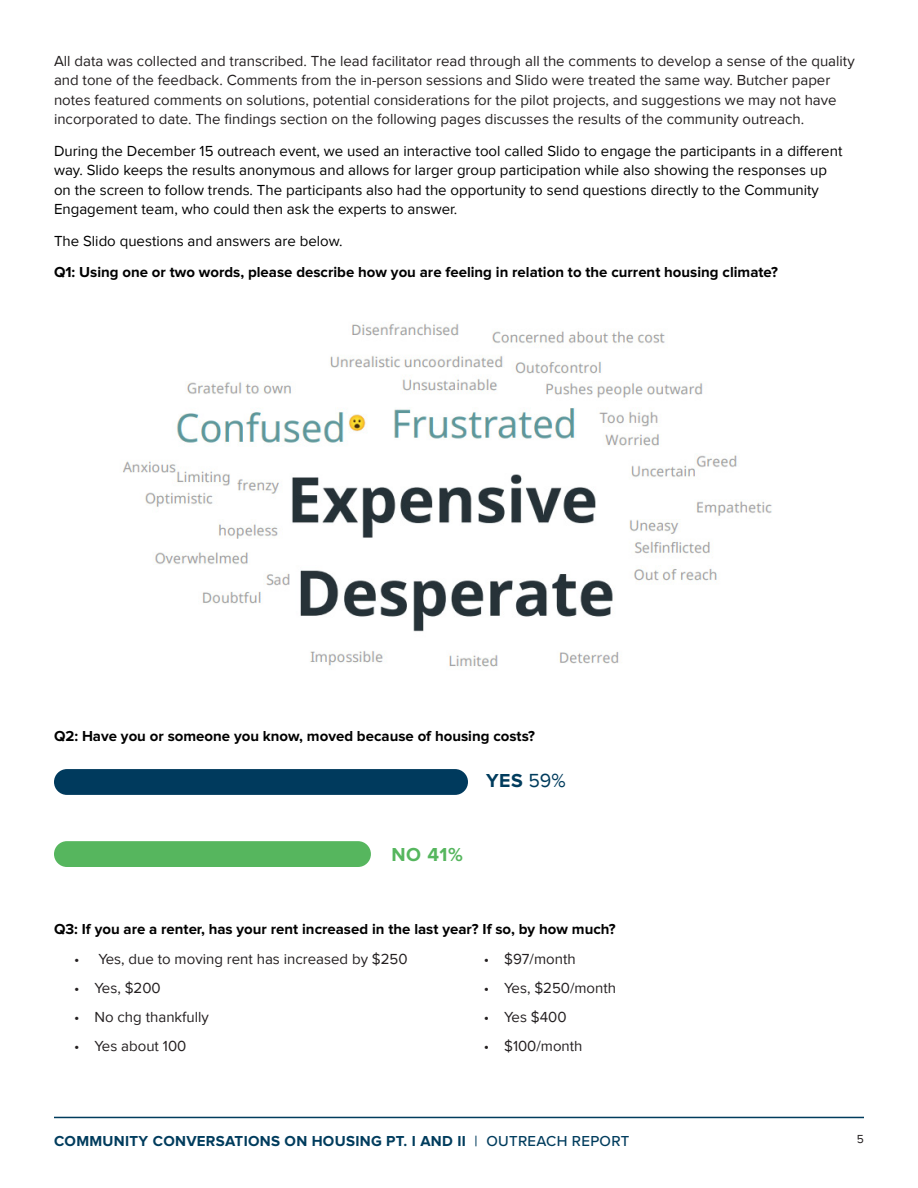
<style>
.page{position:relative;width:918px;height:1188px;background:#fff}
.page>*{position:absolute;margin:0;border:0;box-sizing:border-box;transform-origin:0 0}
.Regular_Paragraph{font:700 19.5px "Proxima Nova";color:#003c5d}
.Regular_Paragraph-2{font:700 19.5px "Proxima Nova";color:#56b65e}
.Regular_Paragraph-3{font:15px/19.5px "Proxima Nova";color:#231f20}
.Regular_Paragraph-4{font:15px/19.5px "Proxima Nova";color:#000}
.Regular_Paragraph-5{font:700 15px "Proxima Nova";color:#000}
.t1{font:700 15px "Proxima Nova";letter-spacing:.02em;color:#003c5d}
.t2{font:12px "Proxima Nova";color:#231f20}
.s1{font-weight:400}
.s2{font-weight:500}
</style>
<div class="page">
<hr style="left:54px;top:1117px;width:810px;height:1px;background:#003c5d">
<img style="left:123px;top:322px;width:649px;height:348px">
<div style="left:54px;top:769px;width:414px;height:26px;background:#003a5d;border-radius:13px"></div>
<div style="left:54px;top:841px;width:317px;height:26px;background:#56b65e;border-radius:13px"></div>
<p class="Regular_Paragraph-3" style="left:54px;top:51px;width:802px">All data was collected and transcribed. The lead facilitator read through all the comments to develop a sense of the quality and tone of the feedback. Comments from the in-person sessions and Slido were treated the same way. Butcher paper notes featured comments on solutions, potential considerations for the pilot projects, and suggestions we may not have incorporated to date. The findings section on the following pages discusses the results of the community outreach.</p>
<p class="Regular_Paragraph-4" style="left:54px;top:141px;width:790px">During the December 15 outreach event, we used an interactive tool called Slido to engage the participants in a different way. Slido keeps the results anonymous and allows for larger group participation while also showing the responses up on the screen to follow trends. The participants also had the opportunity to send questions directly to the Community Engagement team, who could then ask the experts to answer.</p>
<p class="Regular_Paragraph-4" style="left:54px;top:231px;width:290px">The Slido questions and answers are below.</p>
<p class="Regular_Paragraph-5" style="left:54px;top:265px;width:726px">Q1: Using one or two words, please describe how you are feeling in relation to the current housing climate?</p>
<p class="Regular_Paragraph-5" style="left:54px;top:729px;width:482px">Q2: Have you or someone you know, moved because of housing costs?</p>
<p class="Regular_Paragraph" style="left:486px;top:772px;width:81px">YES <span class="s1">59%</span></p>
<p class="Regular_Paragraph-2" style="left:392px;top:846px;width:73px">NO 41%</p>
<p class="Regular_Paragraph-5" style="left:54px;top:923px;width:563px">Q3: If you are a renter, has your rent increased in the last year? If so, by how much?</p>
<p class="Regular_Paragraph-3" style="left:74px;top:950px;width:335px">• Yes, due to moving rent has increased by $250</p>
<p class="Regular_Paragraph-3" style="left:74px;top:979px;width:88px">• Yes, $200</p>
<p class="Regular_Paragraph-3" style="left:74px;top:1008px;width:136px">• No chg thankfully</p>
<p class="Regular_Paragraph-3" style="left:74px;top:1036px;width:114px">• Yes about 100</p>
<p class="Regular_Paragraph-3" style="left:484px;top:950px;width:93px">• $97/month</p>
<p class="Regular_Paragraph-3" style="left:484px;top:979px;width:134px">• Yes, $250/month</p>
<p class="Regular_Paragraph-3" style="left:484px;top:1008px;width:84px">• Yes $400</p>
<p class="Regular_Paragraph-3" style="left:484px;top:1036px;width:100px">• $100/month</p>
<p class="t1" style="left:54px;top:1134px;width:577px">COMMUNITY CONVERSATIONS ON HOUSING PT. I AND II <span class="s2">| OUTREACH REPORT</span></p>
<p class="t2" style="left:857px;top:1132px;width:9px">5</p>
</div>
